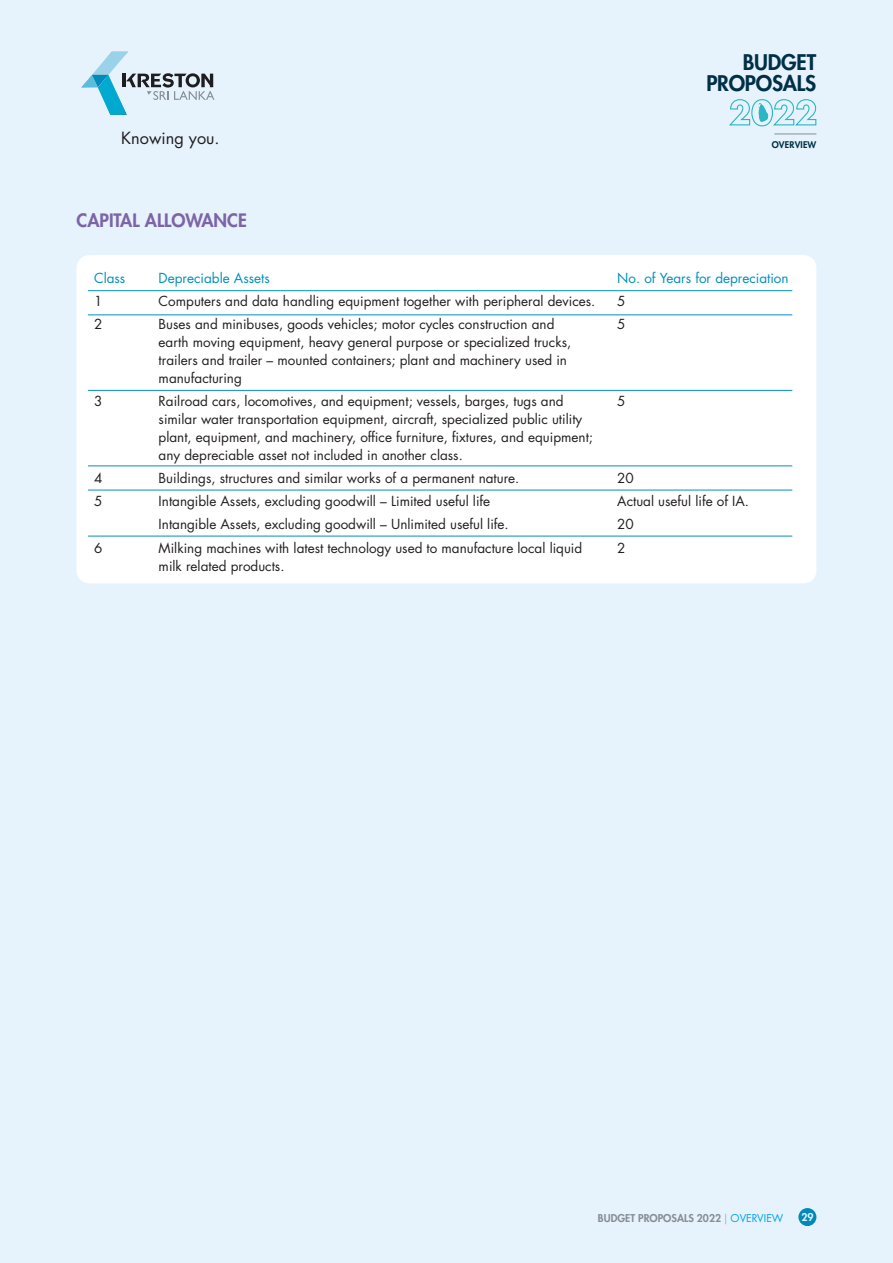
<style>
.page{position:relative;width:893px;height:1263px;background:#e7f3fc}
.page>*{position:absolute;margin:0;border:0;box-sizing:border-box;transform-origin:0 0}
.t1{font:800 21px/20.5px "Futura Std";letter-spacing:-.01em;color:#003349;text-align:right}
.t2{font:800 18px "Futura Std";color:#7c65a7}
.t3{font:16.35px "Futura Std";color:#231f20}
.t4{font:13.5px/18px "Futura Std";color:#231f20}
.t5{font:13.5px "Futura Std";color:#0090be}
.t6{font:800 10.5px "Futura Std";color:#949698}
.t7{font:800 10.5px "Futura Std";color:#fff}
.t8{font:800 9px "Futura Std";letter-spacing:.02em;color:#003349}
.s1{font-weight:300}
.s2{font-weight:400;color:#00aeef}
</style>
<div class="page">
<div style="left:77px;top:255px;width:739px;height:328px;background:#fff;border-radius:13px"></div>
<hr style="left:88px;top:290px;width:704px;height:1px;background:#0090be">
<hr style="left:88px;top:315px;width:704px;height:1px;background:#0090be">
<hr style="left:88px;top:390px;width:704px;height:1px;background:#0090be">
<hr style="left:88px;top:466px;width:704px;height:1px;background:#0090be">
<hr style="left:88px;top:490px;width:704px;height:1px;background:#0090be">
<hr style="left:88px;top:536px;width:704px;height:1px;background:#0090be">
<p class="t3" style="left:121px;top:128px;width:100px">Knowing you.</p>
<h2 class="t2" style="left:77px;top:209px;width:172px">CAPITAL ALLOWANCE</h2>
<h1 class="t1" style="left:706px;top:52px;width:111px">BUDGET<br>PROPOSALS</h1>
<p class="t8" style="left:772px;top:139px;width:46px">OVERVIEW</p>
<p class="t5" style="left:94px;top:269px;width:33px">Class</p>
<p class="t5" style="left:159px;top:269px;width:113px">Depreciable Assets</p>
<p class="t5" style="left:617px;top:269px;width:173px">No. of Years for depreciation</p>
<p class="t4" style="left:94px;top:292px;width:10px">1</p>
<p class="t4" style="left:159px;top:292px;width:438px">Computers and data handling equipment together with peripheral devices.</p>
<p class="t4" style="left:617px;top:292px;width:10px">5</p>
<p class="t4" style="left:94px;top:315px;width:10px">2</p>
<p class="t4" style="left:159px;top:315px;width:414px">Buses and minibuses, goods vehicles; motor cycles construction and earth moving equipment, heavy general purpose or specialized trucks, trailers and trailer – mounted containers; plant and machinery used in manufacturing</p>
<p class="t4" style="left:617px;top:315px;width:10px">5</p>
<p class="t4" style="left:94px;top:392px;width:10px">3</p>
<p class="t4" style="left:159px;top:392px;width:436px">Railroad cars, locomotives, and equipment; vessels, barges, tugs and similar water transportation equipment, aircraft, specialized public utility plant, equipment, and machinery, office furniture, fixtures, and equipment; any depreciable asset not included in another class.</p>
<p class="t4" style="left:617px;top:392px;width:10px">5</p>
<p class="t4" style="left:94px;top:469px;width:10px">4</p>
<p class="t4" style="left:159px;top:469px;width:362px">Buildings, structures and similar works of a permanent nature.</p>
<p class="t4" style="left:617px;top:469px;width:18px">20</p>
<p class="t4" style="left:94px;top:492px;width:10px">5</p>
<p class="t4" style="left:159px;top:492px;width:333px">Intangible Assets, excluding goodwill – Limited useful life</p>
<p class="t4" style="left:617px;top:492px;width:133px">Actual useful life of IA.</p>
<p class="t4" style="left:159px;top:516px;width:352px">Intangible Assets, excluding goodwill – Unlimited useful life.</p>
<p class="t4" style="left:617px;top:516px;width:18px">20</p>
<p class="t4" style="left:94px;top:539px;width:10px">6</p>
<p class="t4" style="left:159px;top:539px;width:425px">Milking machines with latest technology used to manufacture local liquid milk related products.</p>
<p class="t4" style="left:617px;top:539px;width:10px">2</p>
<p class="t6" style="left:598px;top:1211px;width:187px">BUDGET PROPOSALS 2022 <span class="s1">|</span> <span class="s2">OVERVIEW</span></p>
<p class="t7" style="left:801px;top:1210px;width:14px">29</p>
</div>
